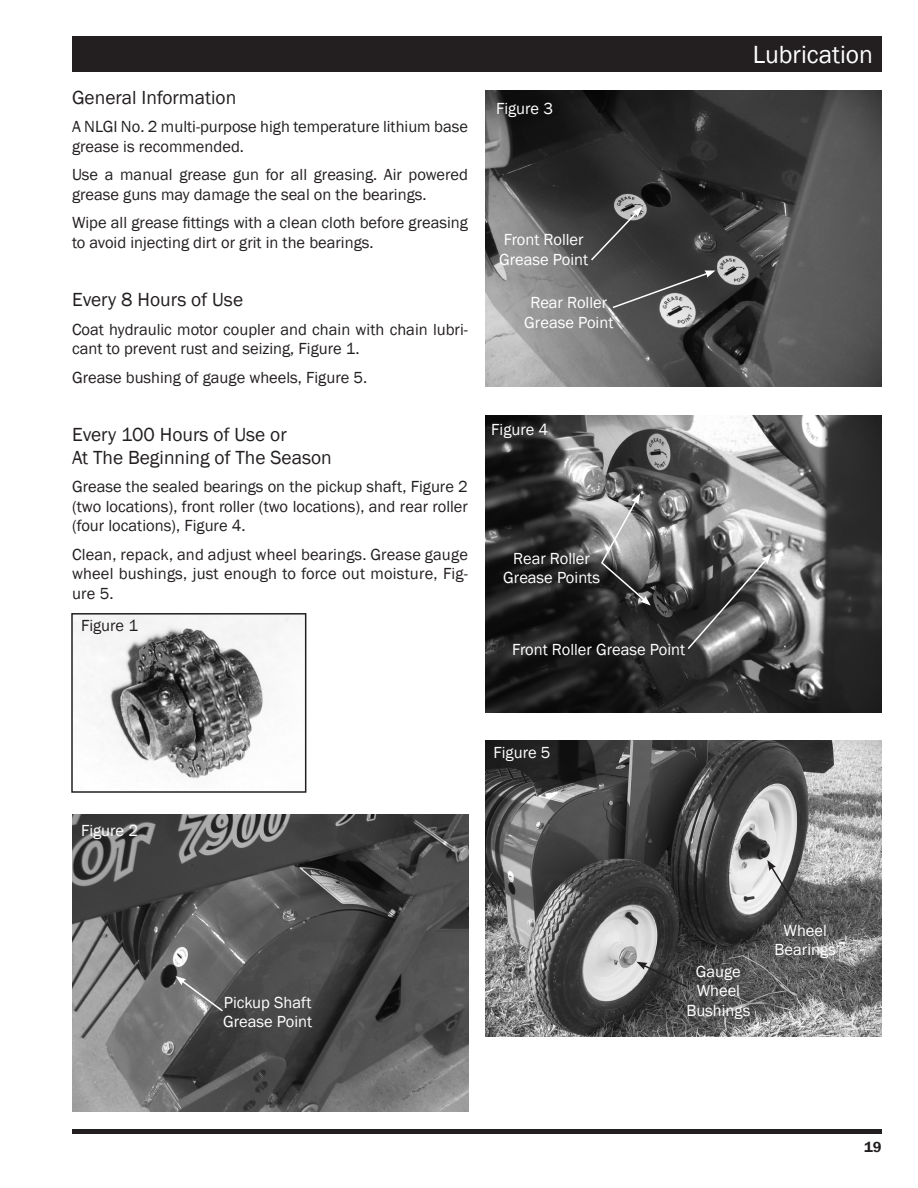
<style>
.page{position:relative;width:918px;height:1188px;background:#fff}
.page>*{position:absolute;margin:0;border:0;box-sizing:border-box;transform-origin:0 0}
.Head{font:25.5px "Franklin Gothic";color:#fff}
.Sub-Head{font:19.5px "Franklin Gothic";color:#231f20}
.Body{font:16.5px/19.5px "Franklin Gothic";color:#231f20}
.t1{font:16.5px/19.5px "Franklin Gothic";color:#fff;text-align:center}
.t2{font:600 15px "Franklin Gothic";color:#231f20}
</style>
<div class="page">
<div style="left:72px;top:36px;width:810px;height:36px;background:#231f20"></div>
<hr style="left:72px;top:1130px;width:810px;height:4px;background:#231f20">
<img style="left:486px;top:416px;width:396px;height:297px">
<svg style="left:600px;top:494px;width:51px;height:112px;background:#838383"></svg>
<svg style="left:686px;top:554px;width:85px;height:97px;background:#626262"></svg>
<img style="left:72px;top:814px;width:396px;height:298px">
<svg style="left:176px;top:976px;width:49px;height:37px;background:#7d7d7d"></svg>
<img style="left:486px;top:90px;width:396px;height:297px">
<svg style="left:589px;top:207px;width:53px;height:55px;background:#4b4b4b"></svg>
<svg style="left:611px;top:270px;width:105px;height:39px;background:#585858"></svg>
<img style="left:486px;top:740px;width:396px;height:297px">
<svg style="left:767px;top:860px;width:38px;height:60px;background:#737373"></svg>
<svg style="left:636px;top:962px;width:54px;height:27px"></svg>
<img style="left:74px;top:616px;width:229px;height:163px">
<div style="left:71px;top:613px;width:235px;height:180px;border:2px solid #231f20"></div>
<p class="Sub-Head" style="left:72px;top:85px;width:166px">General Information</p>
<p class="Body" style="left:72px;top:117px;width:398px">A NLGI No. 2 multi-purpose high temperature lithium base grease is recommended.</p>
<p class="Body" style="left:72px;top:165px;width:398px">Use a manual grease gun for all greasing. Air powered grease guns may damage the seal on the bearings.</p>
<p class="Body" style="left:72px;top:213px;width:397px">Wipe all grease fittings with a clean cloth before greasing to avoid injecting dirt or grit in the bearings.</p>
<p class="Sub-Head" style="left:72px;top:288px;width:173px">Every 8 Hours of Use</p>
<p class="Body" style="left:72px;top:320px;width:397px">Coat hydraulic motor coupler and chain with chain lubri&shy;cant to prevent rust and seizing, Figure 1.</p>
<p class="Body" style="left:72px;top:368px;width:297px">Grease bushing of gauge wheels, Figure 5.</p>
<p class="Sub-Head" style="left:72px;top:423px;width:216px">Every 100 Hours of Use or</p>
<p class="Sub-Head" style="left:72px;top:445px;width:261px">At The Beginning of The Season</p>
<p class="Body" style="left:72px;top:477px;width:397px;text-align:justify">Grease the sealed bearings on the pickup shaft, Figure 2 (two locations), front roller (two locations), and rear roller (four locations), Figure 4.</p>
<p class="Body" style="left:72px;top:545px;width:397px;text-align:justify">Clean, repack, and adjust wheel bearings. Grease gauge wheel bushings, just enough to force out moisture, Fig&shy;ure 5.</p>
<p class="Body" style="left:81px;top:616px;width:59px">Figure 1</p>
<p class="t1" style="left:496px;top:99px;width:59px">Figure 3</p>
<p class="t1" style="left:499px;top:230px;width:91px;text-align:left">Front Roller<br>Grease Point</p>
<p class="t1" style="left:524px;top:293px;width:91px">Rear Roller<br>Grease Point</p>
<p class="t1" style="left:491px;top:420px;width:59px">Figure 4</p>
<p class="t1" style="left:503px;top:549px;width:98px">Rear Roller<br>Grease Points</p>
<p class="t1" style="left:512px;top:640px;width:175px">Front Roller Grease Point</p>
<p class="Head" style="left:753px;top:39px;width:122px">Lubrication</p>
<p class="t1" style="left:81px;top:821px;width:59px">Figure 2</p>
<p class="t1" style="left:223px;top:993px;width:91px;text-align:left">Pickup Shaft<br>Grease Point</p>
<p class="t1" style="left:494px;top:743px;width:59px">Figure 5</p>
<p class="t1" style="left:686px;top:962px;width:65px">Gauge<br>Wheel<br>Bushings</p>
<p class="t1" style="left:775px;top:921px;width:63px">Wheel<br>Bearings</p>
<p class="t2" style="left:864px;top:1138px;width:19px">19</p>
</div>
